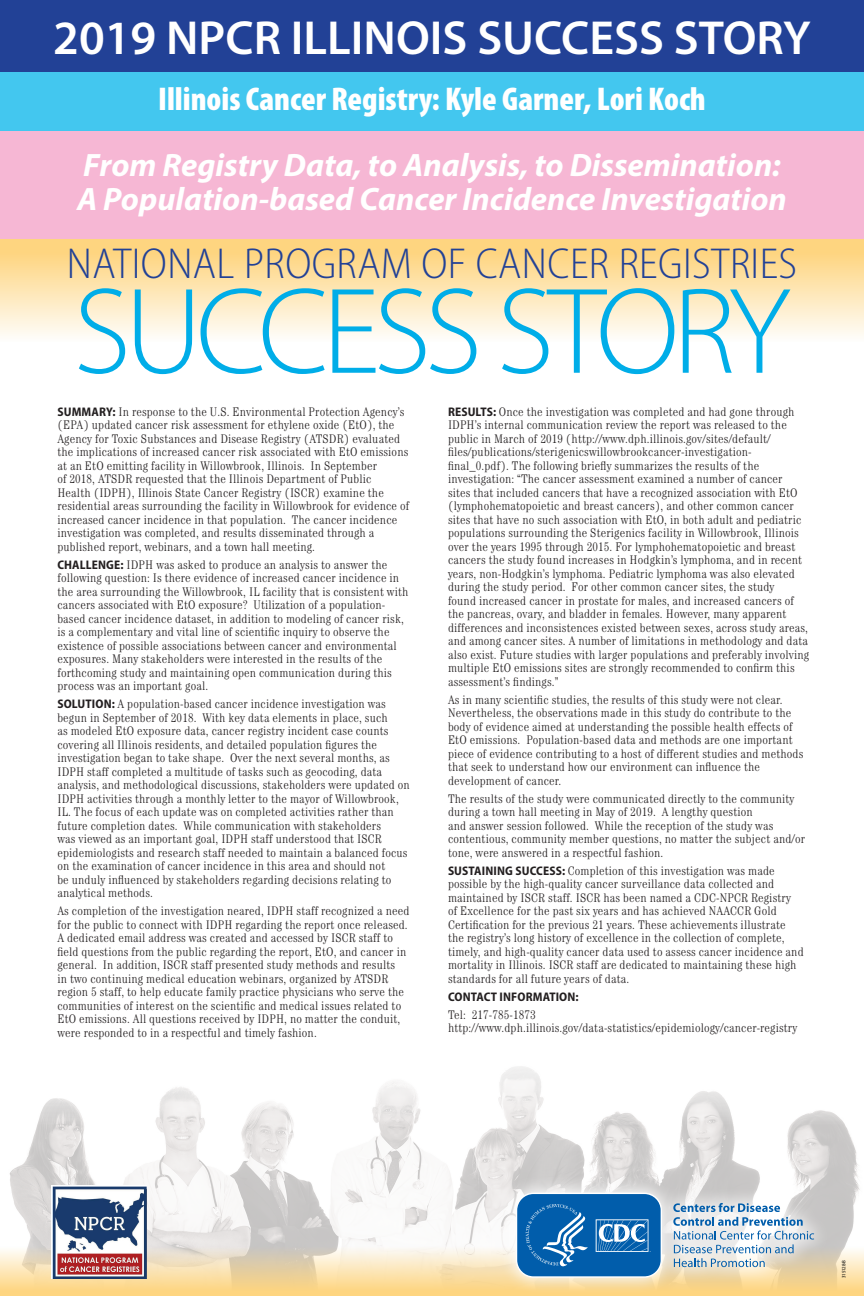
<style>
.page{position:relative;width:864px;height:1296px;background:#fff}
.page>*{position:absolute;margin:0;border:0;box-sizing:border-box;transform-origin:0 0}
.t1{font:300 123.5px "Myriad Pro";letter-spacing:-.05em;color:#00ade8}
.t2{font:600 48px "Myriad Pro";color:#fff}
.t3{font:300 semi-condensed 43.5px "Myriad Pro";letter-spacing:.01em;color:#224196}
.AUTHORS{font:900 condensed 33px "Myriad Pro";color:#fff}
.t4{font:italic 700 32.5px/33.5px "Myriad Pro";color:#fff}
.P-body{font:300 condensed 12.5px/13.5px "Century Std";letter-spacing:.01em;color:#231f20}
.P-body-2{font:700 semi-condensed 12.5px "Myriad Pro";letter-spacing:.01em;color:#231f20}
.t5{font:5px "Myriad Pro";letter-spacing:-.05em;color:#000}
.s1{font-family:"Myriad Pro";font-weight:700;font-stretch:semi-condensed}
</style>
<div class="page">
<div style="left:0;top:233px;width:864px;height:109px;background:linear-gradient(to bottom,#fece6a,#fefdfa)"></div>
<div style="left:0;top:71px;width:864px;height:61px;background:#43c7ef"></div>
<div style="left:0;top:0;width:864px;height:72px;background:#224196"></div>
<div style="left:0;top:131px;width:864px;height:108px;background:#f6b7d4"></div>
<img style="left:9px;top:1066px;width:851px;height:180px">
<svg style="left:0;top:1246px;width:864px;height:50px;background:#f4dcac"></svg>
<svg style="left:499px;top:1176px;width:331px;height:119px;background:#e9dbbf"></svg>
<svg style="left:673px;top:1203px;width:141px;height:64px"></svg>
<svg style="left:516px;top:1192px;width:147px;height:86px;background:#2f7ab9"></svg>
<img style="left:52px;top:1186px;width:95px;height:92px">
<h2 class="t2" style="left:53px;top:7px;width:759px">2019 NPCR ILLINOIS SUCCESS STORY</h2>
<p class="AUTHORS" style="left:158px;top:80px;width:549px">Illinois Cancer Registry: Kyle Garner, Lori Koch</p>
<p class="t4" style="left:77px;top:148px;width:711px">From Registry Data, to Analysis, to Dissemination:<br>A Population-based Cancer Incidence Investigation</p>
<h3 class="t3" style="left:67px;top:240px;width:732px">NATIONAL PROGRAM OF CANCER REGISTRIES</h3>
<h1 class="t1" style="left:74px;top:264px;width:718px">SUCCESS STORY</h1>
<p class="P-body" style="left:57px;top:405px;width:353px"><span class="s1">SUMMARY:</span> In response to the U.S. Environmental Protection Agency’s (EPA) updated cancer risk assessment for ethylene oxide (EtO), the Agency for Toxic Substances and Disease Registry (ATSDR) evaluated the implications of increased cancer risk associated with EtO emissions at an EtO emitting facility in Willowbrook, Illinois. In September<br>of 2018, ATSDR requested that the Illinois Department of Public<br>Health (IDPH), Illinois State Cancer Registry (ISCR) examine the residential areas surrounding the facility in Willowbrook for evidence of increased cancer incidence in that population. The cancer incidence investigation was completed, and results disseminated through a published report, webinars, and a town hall meeting.</p>
<p class="P-body" style="left:57px;top:558px;width:353px"><span class="s1">CHALLENGE:</span> IDPH was asked to produce an analysis to answer the following question: Is there evidence of increased cancer incidence in the area surrounding the Willowbrook, IL facility that is consistent with cancers associated with EtO exposure? Utilization of a population&shy;based cancer incidence dataset, in addition to modeling of cancer risk, is a complementary and vital line of scientific inquiry to observe the existence of possible associations between cancer and environmental exposures. Many stakeholders were interested in the results of the forthcoming study and maintaining open communication during this process was an important goal.</p>
<p class="P-body" style="left:57px;top:697px;width:354px"><span class="s1">SOLUTION:</span> A population-based cancer incidence investigation was begun in September of 2018. With key data elements in place, such<br>as modeled EtO exposure data, cancer registry incident case counts covering all Illinois residents, and detailed population figures the investigation began to take shape. Over the next several months, as IDPH staff completed a multitude of tasks such as geocoding, data analysis, and methodological discussions, stakeholders were updated on IDPH activities through a monthly letter to the mayor of Willowbrook, IL. The focus of each update was on completed activities rather than future completion dates. While communication with stakeholders<br>was viewed as an important goal, IDPH staff understood that ISCR epidemiologists and research staff needed to maintain a balanced focus on the examination of cancer incidence in this area and should not<br>be unduly influenced by stakeholders regarding decisions relating to analytical methods.</p>
<p class="P-body" style="left:57px;top:904px;width:354px">As completion of the investigation neared, IDPH staff recognized a need for the public to connect with IDPH regarding the report once released.<br>A dedicated email address was created and accessed by ISCR staff to field questions from the public regarding the report, EtO, and cancer in general. In addition, ISCR staff presented study methods and results<br>in two continuing medical education webinars, organized by ATSDR region 5 staff, to help educate family practice physicians who serve the communities of interest on the scientific and medical issues related to EtO emissions. All questions received by IDPH, no matter the conduit, were responded to in a respectful and timely fashion.</p>
<p class="P-body" style="left:448px;top:405px;width:363px"><span class="s1">RESULTS:</span> Once the investigation was completed and had gone through IDPH’s internal communication review the report was released to the public in March of 2019 (http://www.dph.illinois.gov/sites/default/ files/publications/sterigenicswillowbrookcancer-investigation&shy;final_0.pdf). The following briefly summarizes the results of the investigation: “The cancer assessment examined a number of cancer<br>sites that included cancers that have a recognized association with EtO (lymphohematopoietic and breast cancers), and other common cancer sites that have no such association with EtO, in both adult and pediatric populations surrounding the Sterigenics facility in Willowbrook, Illinois over the years 1995 through 2015. For lymphohematopoietic and breast cancers the study found increases in Hodgkin’s lymphoma, and in recent years, non-Hodgkin’s lymphoma. Pediatric lymphoma was also elevated during the study period. For other common cancer sites, the study<br>found increased cancer in prostate for males, and increased cancers of the pancreas, ovary, and bladder in females. However, many apparent differences and inconsistences existed between sexes, across study areas, and among cancer sites. A number of limitations in methodology and data also exist. Future studies with larger populations and preferably involving multiple EtO emissions sites are strongly recommended to confirm this assessment’s findings.”</p>
<p class="P-body" style="left:448px;top:693px;width:357px">As in many scientific studies, the results of this study were not clear.<br>Nevertheless, the observations made in this study do contribute to the body of evidence aimed at understanding the possible health effects of EtO emissions. Population-based data and methods are one important piece of evidence contributing to a host of different studies and methods that seek to understand how our environment can influence the development of cancer.</p>
<p class="P-body" style="left:448px;top:792px;width:359px">The results of the study were communicated directly to the community during a town hall meeting in May of 2019. A lengthy question<br>and answer session followed. While the reception of the study was contentious, community member questions, no matter the subject and/or tone, were answered in a respectful fashion.</p>
<p class="P-body" style="left:448px;top:864px;width:357px"><span class="s1">SUSTAINING SUCCESS:</span> Completion of this investigation was made possible by the high-quality cancer surveillance data collected and maintained by ISCR staff. ISCR has been named a CDC-NPCR Registry<br>of Excellence for the past six years and has achieved NAACCR Gold Certification for the previous 21 years. These achievements illustrate the registry’s long history of excellence in the collection of complete, timely, and high-quality cancer data used to assess cancer incidence and mortality in Illinois. ISCR staff are dedicated to maintaining these high standards for all future years of data.</p>
<p class="P-body-2" style="left:448px;top:990px;width:132px">CONTACT INFORMATION:</p>
<p class="P-body" style="left:448px;top:1008px;width:351px">Tel: 217-785-1873 http://www.dph.illinois.gov/data-statistics/epidemiology/cancer-registry</p>
<h2 class="t5" style="left:841px;top:1278px;width:19px;rotate:-90deg">315128-B</h2>
</div>
